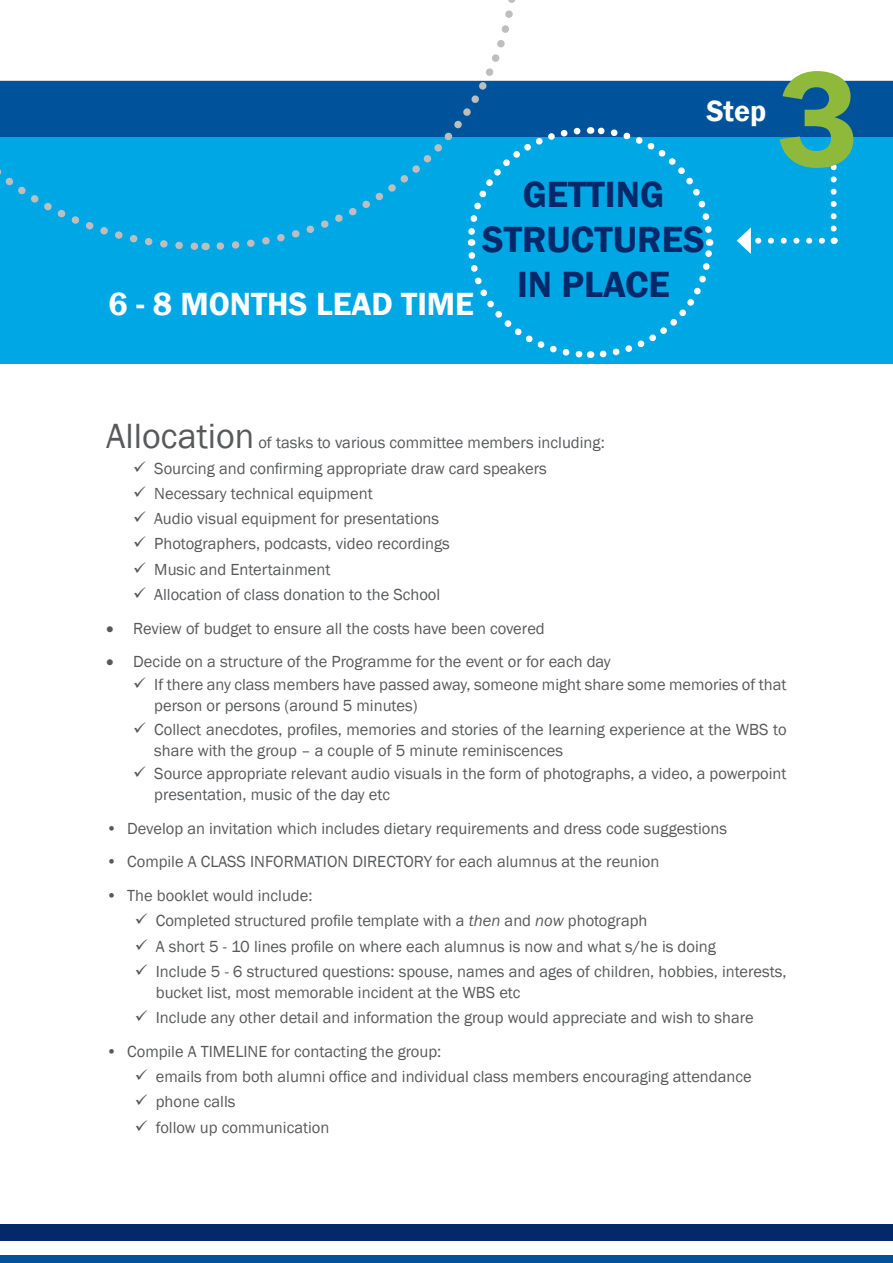
<style>
.page{position:relative;width:893px;height:1263px;background:#fff}
.page>*{position:absolute;margin:0;border:0;box-sizing:border-box;transform-origin:0 0}
.t1{font:600 141px "Franklin Gothic";color:#8eb93b}
.t2{font:600 37.5px "Franklin Gothic";color:#03296a}
.t3{font:600 33px "Franklin Gothic";color:#fff}
.t4{font:600 30px "Franklin Gothic";color:#fff}
.t5{font:16.5px/21px "Franklin Gothic";color:#58595b}
.s1{font-size:36px}
.s2{font-style:italic}
</style>
<div class="page">
<div style="left:0;top:1255px;width:893px;height:8px;background:#00539b"></div>
<div style="left:205px;top:81px;width:688px;height:56px;background:#00539b"></div>
<div style="left:0;top:1225px;width:893px;height:16px;background:#03296a"></div>
<div style="left:0;top:137px;width:893px;height:227px;background:#00a7e5"></div>
<svg style="left:468px;top:124px;width:248px;height:234px"></svg>
<svg style="left:758px;top:238px;width:67px;height:6px"></svg>
<svg style="left:737px;top:227px;width:14px;height:27px"></svg>
<svg style="left:831px;top:141px;width:6px;height:88px"></svg>
<svg style="left:212px;top:0;width:310px;height:254px"></svg>
<svg style="left:0;top:80px;width:205px;height:170px"></svg>
<h3 class="t4" style="left:706px;top:93px;width:61px">Step</h3>
<h3 class="t3" style="left:108px;top:283px;width:364px">6 - 8 MONTHS LEAD TIME</h3>
<h2 class="t2" style="left:523px;top:172px;width:143px">GETTIN G</h2>
<h2 class="t2" style="left:482px;top:217px;width:201px">STRUCTURES</h2>
<h2 class="t2" style="left:517px;top:262px;width:151px">IN PLACE</h2>
<h1 class="t1" style="left:777px;top:33px;width:84px">3</h1>
<p class="t5" style="left:106px;top:433px;width:500px"><span class="s1">Allocation</span> of tasks to various committee members including:</p>
<p class="t5" style="left:133px;top:458px;width:415px">✓ Sourcing and confirming appropriate draw card speakers</p>
<p class="t5" style="left:133px;top:483px;width:241px">✓ Necessary technical equipment</p>
<p class="t5" style="left:133px;top:508px;width:308px">✓ Audio visual equipment for presentations</p>
<p class="t5" style="left:133px;top:534px;width:318px">✓ Photographers, podcasts, video recordings</p>
<p class="t5" style="left:133px;top:559px;width:199px">✓ Music and Entertainment</p>
<p class="t5" style="left:133px;top:584px;width:309px">✓ Allocation of class donation to the School</p>
<p class="t5" style="left:106px;top:618px;width:440px">• Review of budget to ensure all the costs have been covered</p>
<p class="t5" style="left:106px;top:652px;width:506px">• Decide on a structure of the Programme for the event or for each day</p>
<p class="t5" style="left:154px;top:675px;width:634px;text-indent:-21px">✓ If there any class members have passed away, someone might share some memories of that person or persons (around 5 minutes)</p>
<p class="t5" style="left:154px;top:719px;width:634px;text-indent:-21px">✓ Collect anecdotes, profiles, memories and stories of the learning experience at the WBS to share with the group – a couple of 5 minute reminiscences</p>
<p class="t5" style="left:154px;top:763px;width:634px;text-indent:-21px">✓ Source appropriate relevant audio visuals in the form of photographs, a video, a powerpoint presentation, music of the day etc</p>
<p class="t5" style="left:106px;top:818px;width:622px">• Develop an invitation which includes dietary requirements and dress code suggestions</p>
<p class="t5" style="left:106px;top:852px;width:555px">• Compile A CLASS INFORMATION DIRECTORY for each alumnus at the reunion</p>
<p class="t5" style="left:106px;top:885px;width:208px">• The booklet would include:</p>
<p class="t5" style="left:135px;top:911px;width:514px">✓ Completed structured profile template with a <span class="s2">then</span> and <span class="s2">now</span> photograph</p>
<p class="t5" style="left:135px;top:936px;width:583px">✓ A short 5 - 10 lines profile on where each alumnus is now and what s/he is doing</p>
<p class="t5" style="left:156px;top:961px;width:632px;text-indent:-21px">✓ Include 5 - 6 structured questions: spouse, names and ages of children, hobbies, interests, bucket list, most memorable incident at the WBS etc</p>
<p class="t5" style="left:135px;top:1007px;width:621px">✓ Include any other detail and information the group would appreciate and wish to share</p>
<p class="t5" style="left:106px;top:1041px;width:337px">• Compile A TIMELINE for contacting the group:</p>
<p class="t5" style="left:135px;top:1066px;width:618px">✓ emails from both alumni office and individual class members encouraging attendance</p>
<p class="t5" style="left:135px;top:1092px;width:102px">✓ phone calls</p>
<p class="t5" style="left:135px;top:1117px;width:196px">✓ follow up communication</p>
</div>
